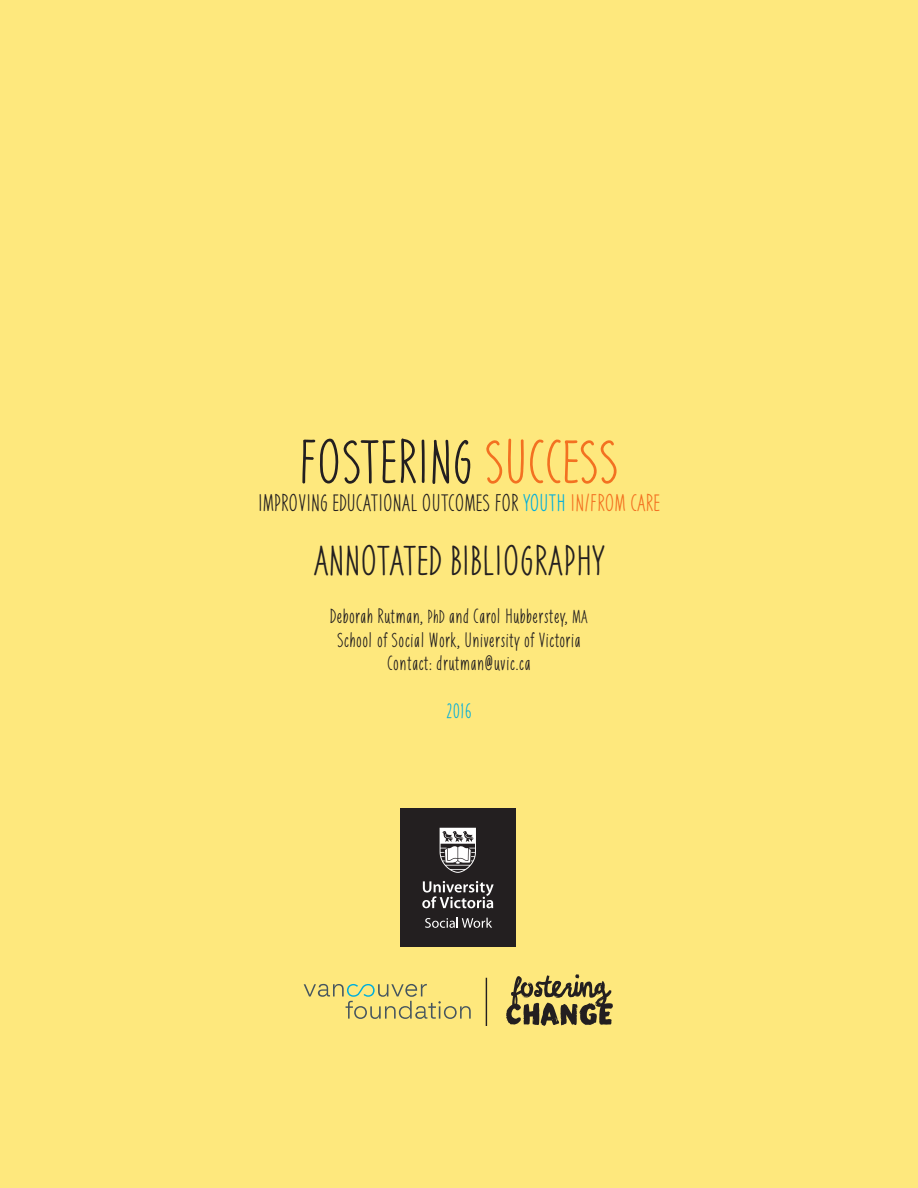
<style>
.page{position:relative;width:918px;height:1188px;background:#fee87d}
.page>*{position:absolute;margin:0;border:0;box-sizing:border-box;transform-origin:0 0}
.t1{font:59.4px "Liniga";color:#231f20}
.t2{font:40.5px "Liniga";color:#231f20}
.t3{font:23.1px "Liniga";color:#231f20}
.t4{font:19.8px/23.7px "Liniga";color:#231f20;text-align:center}
.t5{font:19.8px "Liniga";color:#00aedc}
.s1{color:#f37121}
.s2{color:#00aedc}
.s3{font-size:18px}
</style>
<div class="page">
<div style="left:401px;top:808px;width:115px;height:139px;background:#231f20"></div>
<svg style="left:422px;top:881px;width:72px;height:27px"></svg>
<svg style="left:440px;top:828px;width:36px;height:45px"></svg>
<svg style="left:425px;top:918px;width:67px;height:10px"></svg>
<svg style="left:304px;top:984px;width:167px;height:35px"></svg>
<svg style="left:506px;top:974px;width:107px;height:52px"></svg>
<hr style="left:486px;top:978px;width:1px;height:48px;background:#231f20">
<p class="t1" style="left:299px;top:429px;width:321px">FOSTERING <span class="s1">SUCCESS</span></p>
<p class="t3" style="left:258px;top:490px;width:403px">IMPROVING EDUCATIONAL OUTCOMES FOR <span class="s2">YOUTH</span> <span class="s1">IN/FROM CARE</span></p>
<p class="t2" style="left:313px;top:538px;width:293px">ANNOTATED BIBLIOGRAPHY</p>
<p class="t4" style="left:330px;top:604px;width:260px">Deborah Rutman, <span class="s3">PhD</span> and Carol Hubberstey, <span class="s3">MA<br></span>School of Social Work, University of Victoria</p>
<p class="t4" style="left:387px;top:652px;width:145px">Contact: drutman@uvic.ca</p>
<p class="t5" style="left:446px;top:700px;width:27px">2016</p>
</div>
